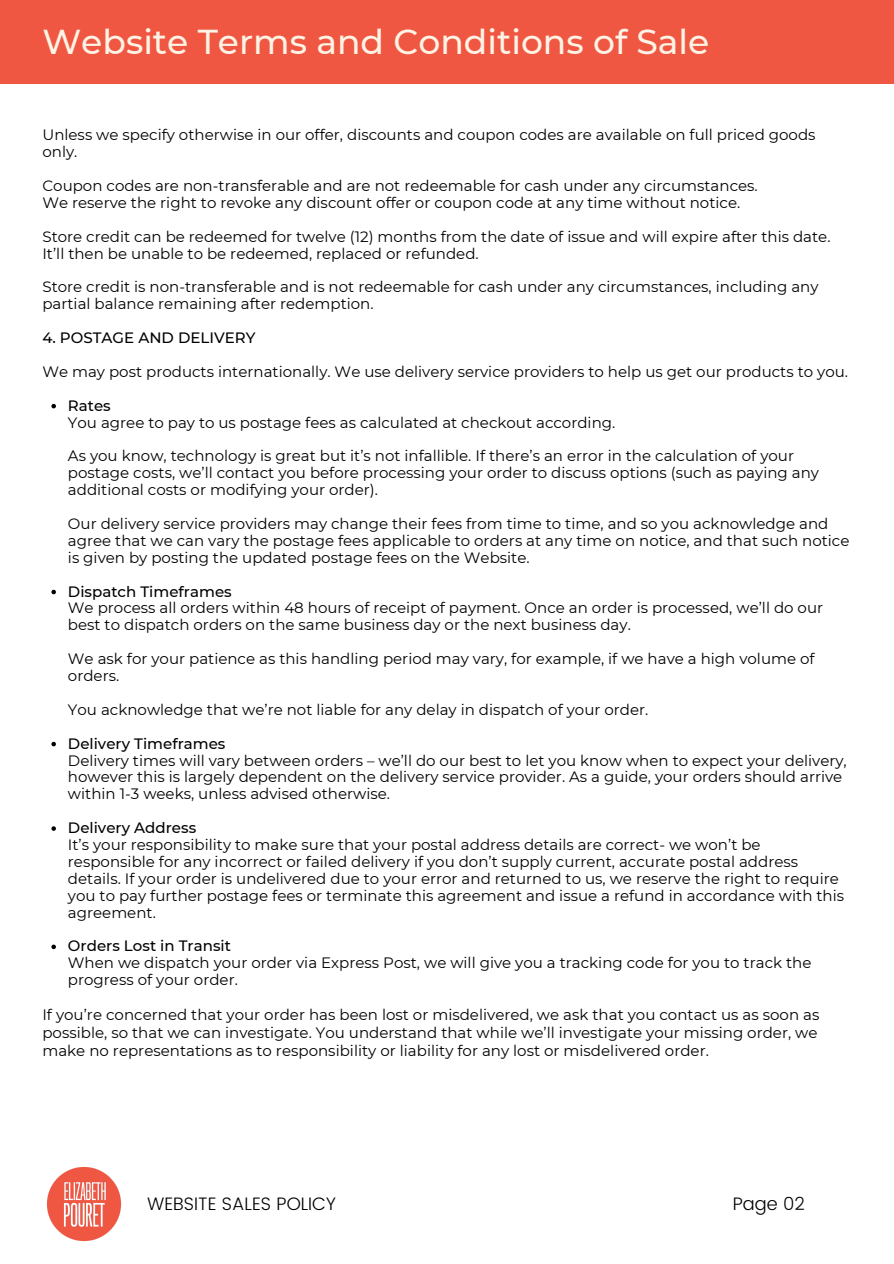
<style>
.page{position:relative;width:894px;height:1264px;background:#fff}
.page>*{position:absolute;margin:0;border:0;box-sizing:border-box;transform-origin:0 0}
.t1{font:500 34.5px "Montserrat";color:#fef3e5}
.t2{font:300 18px "Poppins";color:#000}
.t3{font:15px/17px "Montserrat";color:#000}
.t4{font:500 15px "Montserrat";color:#000}
</style>
<div class="page">
<svg style="left:51px;top:404px;width:5px;height:4px"></svg>
<svg style="left:51px;top:589px;width:5px;height:5px"></svg>
<svg style="left:51px;top:741px;width:5px;height:5px"></svg>
<svg style="left:51px;top:826px;width:5px;height:4px"></svg>
<svg style="left:51px;top:944px;width:5px;height:5px"></svg>
<div style="left:0;top:0;width:893px;height:84px;background:#f05742"></div>
<img style="left:47px;top:1167px;width:75px;height:75px">
<p class="t1" style="left:42px;top:21px;width:668px">Website Terms and Conditions of Sale</p>
<p class="t3" style="left:42px;top:126px;width:774px">Unless we specify otherwise in our offer, discounts and coupon codes are available on full priced goods only.</p>
<p class="t3" style="left:42px;top:177px;width:716px">Coupon codes are non-transferable and are not redeemable for cash under any circumstances.</p>
<p class="t3" style="left:42px;top:194px;width:699px">We reserve the right to revoke any discount offer or coupon code at any time without notice.</p>
<p class="t3" style="left:42px;top:228px;width:789px">Store credit can be redeemed for twelve (12) months from the date of issue and will expire after this date.<br>It’ll then be unable to be redeemed, replaced or refunded.</p>
<p class="t3" style="left:42px;top:278px;width:777px">Store credit is non-transferable and is not redeemable for cash under any circumstances, including any partial balance remaining after redemption.</p>
<p class="t4" style="left:42px;top:328px;width:215px">4. POSTAGE AND DELIVERY</p>
<p class="t3" style="left:42px;top:363px;width:806px">We may post products internationally. We use delivery service providers to help us get our products to you.</p>
<p class="t3" style="left:68px;top:413px;width:548px">You agree to pay to us postage fees as calculated at checkout according.</p>
<p class="t3" style="left:68px;top:447px;width:752px">As you know, technology is great but it’s not infallible. If there’s an error in the calculation of your postage costs, we’ll contact you before processing your order to discuss options (such as paying any additional costs or modifying your order).</p>
<p class="t3" style="left:68px;top:515px;width:782px">Our delivery service providers may change their fees from time to time, and so you acknowledge and agree that we can vary the postage fees applicable to orders at any time on notice, and that such notice is given by posting the updated postage fees on the Website.</p>
<p class="t3" style="left:68px;top:599px;width:756px">We process all orders within 48 hours of receipt of payment. Once an order is processed, we’ll do our best to dispatch orders on the same business day or the next business day.</p>
<p class="t3" style="left:68px;top:650px;width:748px">We ask for your patience as this handling period may vary, for example, if we have a high volume of orders.</p>
<p class="t3" style="left:68px;top:701px;width:582px">You acknowledge that we’re not liable for any delay in dispatch of your order.</p>
<p class="t3" style="left:68px;top:751px;width:780px">Delivery times will vary between orders – we’ll do our best to let you know when to expect your delivery, however this is largely dependent on the delivery service provider. As a guide, your orders should arrive within 1-3 weeks, unless advised otherwise.</p>
<p class="t3" style="left:68px;top:836px;width:777px">It’s your responsibility to make sure that your postal address details are correct- we won’t be responsible for any incorrect or failed delivery if you don’t supply current, accurate postal address details. If your order is undelivered due to your error and returned to us, we reserve the right to require you to pay further postage fees or terminate this agreement and issue a refund in accordance with this agreement.</p>
<p class="t3" style="left:68px;top:954px;width:744px">When we dispatch your order via Express Post, we will give you a tracking code for you to track the progress of your order.</p>
<p class="t3" style="left:42px;top:1005px;width:778px;line-height:18px">If you’re concerned that your order has been lost or misdelivered, we ask that you contact us as soon as possible, so that we can investigate. You understand that while we’ll investigate your missing order, we make no representations as to responsibility or liability for any lost or misdelivered order.</p>
<p class="t4" style="left:68px;top:396px;width:44px">Rates</p>
<p class="t4" style="left:68px;top:582px;width:165px">Dispatch Timeframes</p>
<p class="t4" style="left:68px;top:734px;width:159px">Delivery Timeframes</p>
<p class="t4" style="left:68px;top:818px;width:130px">Delivery Address</p>
<p class="t4" style="left:68px;top:936px;width:164px">Orders Lost in Transit</p>
<p class="t2" style="left:147px;top:1192px;width:190px">WEBSITE SALES POLICY</p>
<p class="t2" style="left:732px;top:1192px;width:74px">Page 02</p>
</div>
